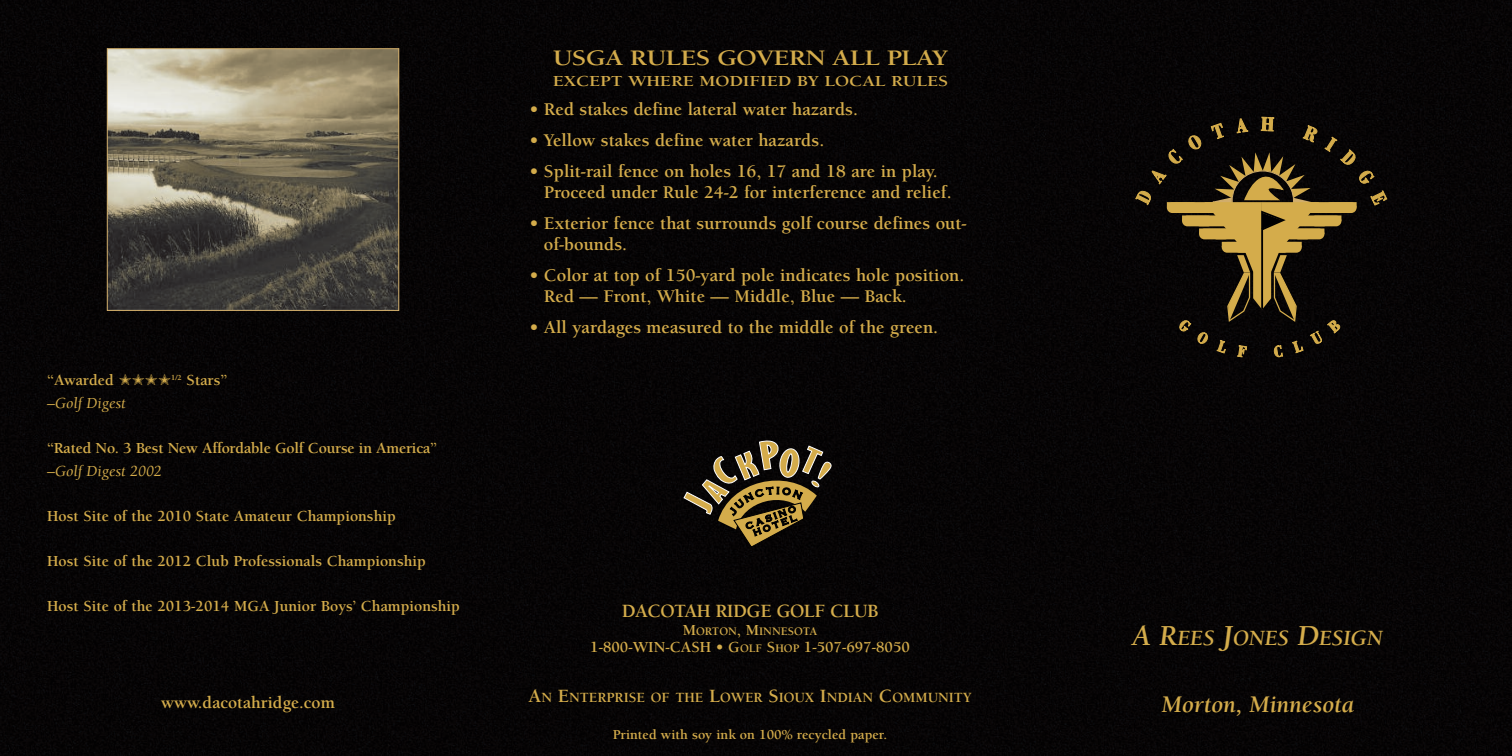
<style>
.page{position:relative;width:1512px;height:756px;background:#060405}
.page>*{position:absolute;margin:0;border:0;box-sizing:border-box;transform-origin:0 0}
.t1{font:italic 700 24.5px "Berkeley";color:#d4ac4b}
.t2{font:700 22.75px "Berkeley";letter-spacing:-.025em;color:#d4ac4b;scale:1.2 1}
.t3{font:italic 700 22.4px "Berkeley";color:#d4ac4b}
.t4{font:700 19.25px "Berkeley";letter-spacing:-.025em;color:#d4ac4b}
.t5{font:700 18.38px/21px "Berkeley";color:#d4ac4b}
.t6{font:700 17.5px "Berkeley";color:#d4ac4b}
.t7{font:700 15.75px/22.6px "Berkeley";color:#d4ac4b}
.t8{font:700 15.75px "Berkeley";color:#d4ac4b;scale:1.2 1}
.t9{font:italic 15.75px "Berkeley";color:#d4ac4b}
.t10{font:700 14.35px "Berkeley";color:#d4ac4b}
.t11{font:700 14px "Berkeley";color:#d4ac4b}
.t12{font:700 11.9px "Berkeley";color:#d4ac4b}
.s1{font-weight:400;font-style:italic}
.s2{font-size:15.75px}
.s3{font-size:11.9px}
.s4{font-size:19.25px}
.s5{font-size:29.75px}
</style>
<div class="page">
<img style="left:109px;top:50px;width:288px;height:259px">
<div style="left:107px;top:48px;width:292px;height:263px;border:1px solid #d1ad6a"></div>
<svg style="left:684px;top:441px;width:147px;height:106px;background:#493d23"></svg>
<svg style="left:1135px;top:117px;width:252px;height:240px;background:#2d2412"></svg>
<p class="t7" style="left:47px;top:370px;width:182px">“Awarded ✭✭✭✭<sup>1/2</sup> Stars” <span class="s1">–Golf Digest</span></p>
<p class="t7" style="left:47px;top:438px;width:391px">“Rated No. 3 Best New Affordable Golf Course in America”</p>
<p class="t9" style="left:47px;top:464px;width:116px">–Golf Digest 2002</p>
<p class="t7" style="left:47px;top:506px;width:350px">Host Site of the 2010 State Amateur Championship</p>
<p class="t7" style="left:47px;top:551px;width:380px">Host Site of the 2012 Club Professionals Championship</p>
<p class="t7" style="left:47px;top:596px;width:414px">Host Site of the 2013-2014 MGA Junior Boys’ Championship</p>
<p class="t6" style="left:161px;top:696px;width:175px">www.dacotahridge.com</p>
<p class="t2" style="left:553px;top:49px;width:331px">USGA RULES GOVERN ALL PLAY</p>
<p class="t8" style="left:553px;top:75px;width:331px">EXCEPT WHERE MODIFIED BY LOCAL RULES</p>
<p class="t5" style="left:529px;top:100px;width:330px">• Red stakes define lateral water hazards.</p>
<p class="t5" style="left:529px;top:131px;width:296px">• Yellow stakes define water hazards.</p>
<p class="t5" style="left:544px;top:162px;width:409px;text-indent:-14px">• Split-rail fence on holes 16, 17 and 18 are in play.<br>Proceed under Rule 24-2 for interference and relief.</p>
<p class="t5" style="left:544px;top:214px;width:424px;text-indent:-14px">• Exterior fence that surrounds golf course defines out&shy;of-bounds.</p>
<p class="t5" style="left:544px;top:266px;width:422px;text-indent:-14px">• Color at top of 150-yard pole indicates hole position.<br>Red — Front, White — Middle, Blue — Back.</p>
<p class="t5" style="left:529px;top:318px;width:410px">• All yardages measured to the middle of the green.</p>
<p class="t4" style="left:622px;top:604px;width:258px">DACOTAH RIDGE GOLF CLUB</p>
<p class="t12" style="left:683px;top:626px;width:136px"><span class="s2">M</span>ORTON<span class="s2">, M</span>INNESOTA</p>
<p class="t7" style="left:590px;top:637px;width:321px">1-800-WIN-CASH • G<span class="s3">OLF</span> S<span class="s3">HOP</span> 1-507-697-8050</p>
<p class="t10" style="left:529px;top:692px;width:445px"><span class="s4">A</span>N <span class="s4">E</span>NTERPRISE OF THE <span class="s4">L</span>OWER <span class="s4">S</span>IOUX <span class="s4">I</span>NDIAN <span class="s4">C</span>OMMUNITY</p>
<p class="t11" style="left:613px;top:729px;width:276px">Printed with soy ink on 100% recycled paper.</p>
<p class="t3" style="left:1132px;top:630px;width:252px"><span class="s5">A R</span>EES <span class="s5">J</span>ONES <span class="s5">D</span>ESIGN</p>
<h1 class="t1" style="left:1162px;top:695px;width:194px">Morton, Minnesota</h1>
</div>
